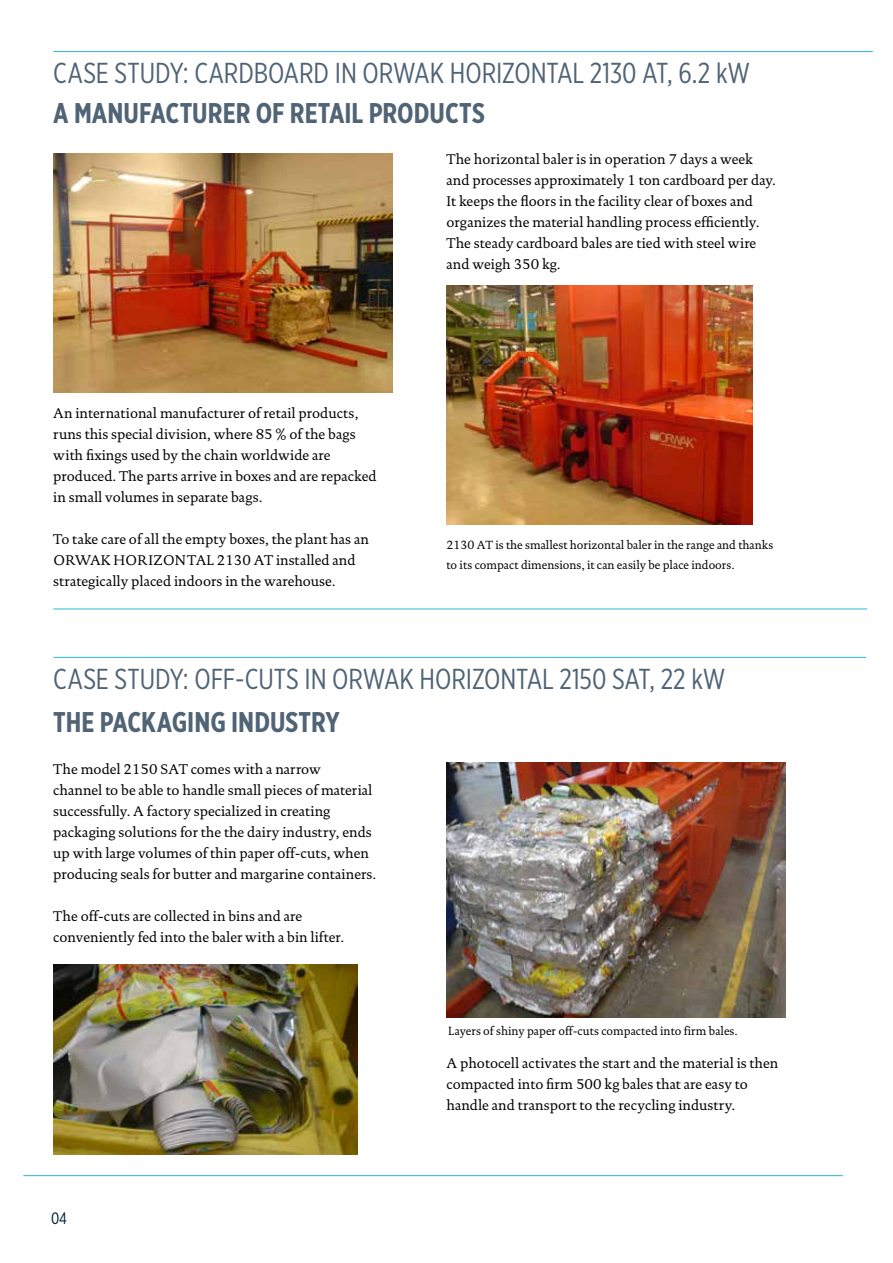
<style>
.page{position:relative;width:893px;height:1263px;background:#fff}
.page>*{position:absolute;margin:0;border:0;box-sizing:border-box;transform-origin:0 0}
.t1{font:28.8px "Gotham X Narrow";letter-spacing:-.005em;color:#506476}
.t2{font:700 28.5px "Gotham X Narrow";color:#506476}
.t3{font:16.5px "Gotham X Narrow";color:#021f38}
.t4{font:14.25px/21px "DTL Documenta TOT";color:#000}
.t5{font:12px/19.5px "DTL Documenta TOT";color:#000}
</style>
<div class="page">
<hr style="left:53px;top:608px;width:814px;height:1px;background:#34bbda">
<hr style="left:53px;top:51px;width:820px;height:1px;background:#34bbda">
<hr style="left:53px;top:657px;width:813px;height:1px;background:#34bbda">
<img style="left:53px;top:153px;width:339px;height:239px">
<img style="left:446px;top:285px;width:307px;height:239px">
<img style="left:446px;top:763px;width:340px;height:254px">
<img style="left:53px;top:964px;width:304px;height:190px">
<hr style="left:23px;top:1175px;width:820px;height:1px;background:#34bbda">
<h1 class="t1" style="left:53px;top:56px;width:698px">CASE STUDY: CARDBOARD IN ORWAK HORIZONTAL 2130 AT, 6.2 kW</h1>
<h2 class="t2" style="left:53px;top:95px;width:433px">A MANUFACTURER OF RETAIL PRODUCTS</h2>
<p class="t4" style="left:53px;top:403px;width:325px">An international manufacturer of retail products, runs this special division, where 85 % of the bags with fixings used by the chain worldwide are produced. The parts arrive in boxes and are repacked in small volumes in separate bags.</p>
<p class="t4" style="left:53px;top:529px;width:317px">To take care of all the empty boxes, the plant has an<br>ORWAK HORIZONTAL 2130 AT installed and strategically placed indoors in the warehouse.</p>
<p class="t4" style="left:446px;top:149px;width:331px">The horizontal baler is in operation 7 days a week and processes approximately 1 ton cardboard per day.<br>It keeps the floors in the facility clear of boxes and organizes the material handling process efficiently.<br>The steady cardboard bales are tied with steel wire and weigh 350 kg.</p>
<p class="t5" style="left:446px;top:535px;width:328px">2130 AT is the smallest horizontal baler in the range and thanks to its compact dimensions, it can easily be place indoors.</p>
<h1 class="t1" style="left:53px;top:662px;width:674px">CASE STUDY: OFF-CUTS IN ORWAK HORIZONTAL 2150 SAT, 22 kW</h1>
<h2 class="t2" style="left:53px;top:705px;width:288px">THE PACKAGING INDUSTRY</h2>
<p class="t4" style="left:53px;top:758px;width:324px">The model 2150 SAT comes with a narrow<br>channel to be able to handle small pieces of material successfully. A factory specialized in creating packaging solutions for the the dairy industry, ends up with large volumes of thin paper off-cuts, when producing seals for butter and margarine containers.</p>
<p class="t4" style="left:53px;top:905px;width:292px">The off-cuts are collected in bins and are conveniently fed into the baler with a bin lifter.</p>
<p class="t3" style="left:51px;top:1208px;width:18px">04</p>
<p class="t5" style="left:448px;top:1021px;width:291px">Layers of shiny paper off-cuts compacted into firm bales.</p>
<p class="t4" style="left:446px;top:1052px;width:334px">A photocell activates the start and the material is then compacted into firm 500 kg bales that are easy to handle and transport to the recycling industry.</p>
</div>
